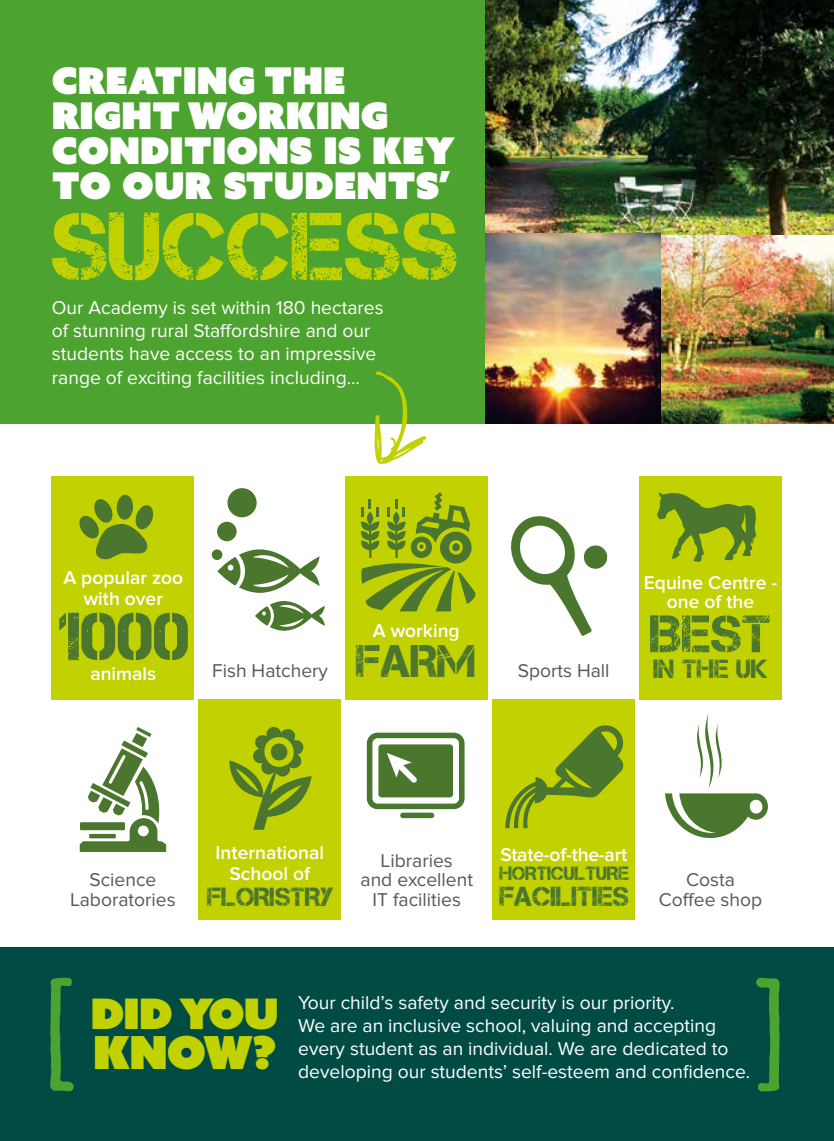
<style>
.page{position:relative;width:834px;height:1141px;background:#fff}
.page>*{position:absolute;margin:0;border:0;box-sizing:border-box;transform-origin:0 0}
.t1{font:96.25px "Captureit";color:#c2d100}
.t2{font:67.55px "Captureit";color:#4b762d}
.t3{font:52.5px "Captureit";color:#4b762d}
.t4{font:45.5px "Azo Sans Uber";color:#c2d100}
.t5{font:45.5px "Captureit";color:#4b762d}
.t6{font:42px "Azo Sans Uber";letter-spacing:-.02em;color:#c2d100}
.t7{font:36.75px/35px "Azo Sans Uber";color:#fff}
.t8{font:27.47px "Captureit";color:#4b762d}
.t9{font:26.25px "Captureit";color:#4b762d}
.t10{font:19.25px/23.1px "Proxima Nova";color:#fff}
.t11{font:600 19.25px/21px "Proxima Nova";color:#fff;text-align:center}
.t12{font:19.25px/19.2px "Proxima Nova";color:#575756;text-align:center}
.t13{font:19.25px "Captureit";color:#4b762d}
</style>
<div class="page">
<div style="left:0;top:0;width:489px;height:423px;background:#4da32f"></div>
<img style="left:485px;top:0;width:348px;height:423px">
<svg style="left:373px;top:371px;width:53px;height:93px"></svg>
<div style="left:0;top:947px;width:833px;height:194px;background:#004c45"></div>
<div style="left:52px;top:476px;width:142px;height:223px;background:#c2d100"></div>
<div style="left:345px;top:476px;width:142px;height:223px;background:#c2d100"></div>
<div style="left:639px;top:476px;width:142px;height:223px;background:#c2d100"></div>
<div style="left:199px;top:699px;width:142px;height:221px;background:#c2d100"></div>
<div style="left:492px;top:699px;width:142px;height:221px;background:#c2d100"></div>
<svg style="left:367px;top:733px;width:97px;height:76px"></svg>
<div style="left:400px;top:813px;width:34px;height:5px;background:#4b762d;border-radius:3px"></div>
<svg style="left:80px;top:727px;width:86px;height:125px"></svg>
<svg style="left:657px;top:492px;width:99px;height:70px"></svg>
<svg style="left:50px;top:978px;width:24px;height:113px"></svg>
<svg style="left:756px;top:978px;width:23px;height:113px"></svg>
<svg style="left:360px;top:492px;width:115px;height:119px"></svg>
<svg style="left:505px;top:725px;width:119px;height:103px"></svg>
<svg style="left:229px;top:726px;width:82px;height:104px"></svg>
<svg style="left:217px;top:549px;width:102px;height:44px"></svg>
<svg style="left:255px;top:601px;width:70px;height:30px"></svg>
<div style="left:212px;top:549px;width:10px;height:11px;background:#4b762d;border-radius:50%"></div>
<div style="left:217px;top:522px;width:19px;height:19px;background:#4b762d;border-radius:50%"></div>
<div style="left:227px;top:488px;width:29px;height:29px;background:#4b762d;border-radius:50%"></div>
<svg style="left:665px;top:713px;width:102px;height:125px"></svg>
<svg style="left:511px;top:516px;width:97px;height:120px"></svg>
<svg style="left:116px;top:495px;width:17px;height:25px"></svg>
<svg style="left:79px;top:498px;width:75px;height:62px"></svg>
<h3 class="t7" style="left:52px;top:63px;width:404px">CREATING THE<br>RIGHT WORKING<br>CONDITIONS IS KEY<br>TO OUR STUDENTS’</h3>
<h1 class="t1" style="left:52px;top:193px;width:408px">SUCCESS</h1>
<p class="t10" style="left:52px;top:297px;width:333px">Our Academy is set within 180 hectares of stunning rural Staffordshire and our students have access to an impressive range of exciting facilities including...</p>
<p class="t11" style="left:63px;top:567px;width:121px">A popular zoo with over</p>
<h2 class="t2" style="left:59px;top:599px;width:133px">1000</h2>
<p class="t11" style="left:90px;top:663px;width:67px">animals</p>
<p class="t11" style="left:373px;top:621px;width:88px">A working</p>
<h3 class="t5" style="left:356px;top:636px;width:122px">FARM</h3>
<p class="t12" style="left:212px;top:661px;width:117px">Fish Hatchery</p>
<p class="t12" style="left:517px;top:662px;width:93px">Sports Hall</p>
<p class="t11" style="left:643px;top:573px;width:135px;line-height:19.2px">Equine Centre - one of the</p>
<h3 class="t3" style="left:650px;top:605px;width:123px">BEST</h3>
<h3 class="t9" style="left:653px;top:654px;width:116px">IN THE UK</h3>
<p class="t11" style="left:215px;top:842px;width:110px">International<br>School of</p>
<h3 class="t9" style="left:207px;top:882px;width:128px">FLORISTRY</h3>
<p class="t11" style="left:500px;top:844px;width:128px">State-of-the-art</p>
<p class="t13" style="left:499px;top:863px;width:131px">HORTICULTURE</p>
<h3 class="t8" style="left:499px;top:881px;width:131px">FACILITIES</h3>
<p class="t12" style="left:360px;top:851px;width:114px">Libraries<br>and excellent<br>IT facilities</p>
<p class="t12" style="left:70px;top:871px;width:107px">Science<br>Laboratories</p>
<p class="t12" style="left:658px;top:871px;width:105px">Costa<br>Coffee shop</p>
<h3 class="t6" style="left:91px;top:986px;width:189px">DID YOU</h3>
<h3 class="t4" style="left:93px;top:1022px;width:185px">KNOW?</h3>
<p class="t10" style="left:298px;top:991px;width:453px">Your child’s safety and security is our priority.<br>We are an inclusive school, valuing and accepting every student as an individual. We are dedicated to developing our students’ self-esteem and confidence.</p>
</div>
